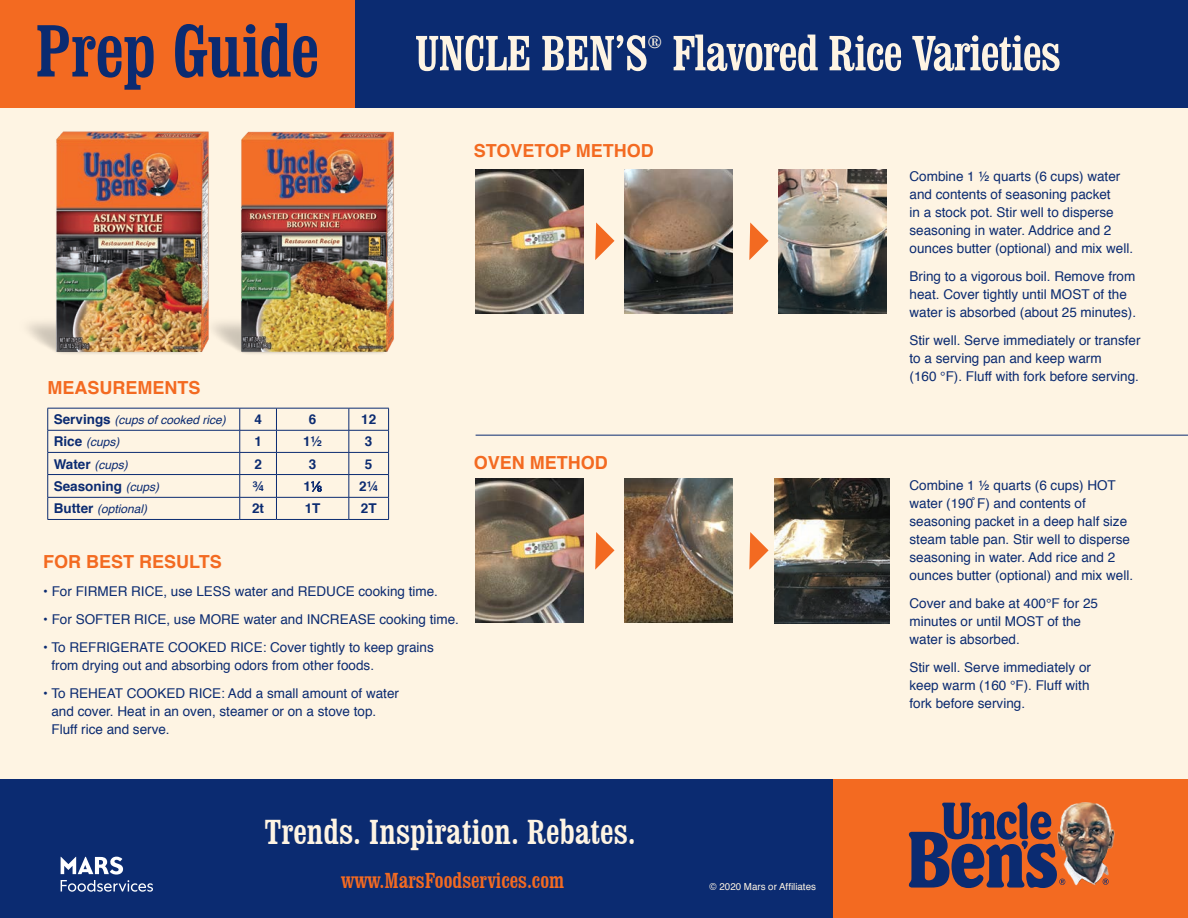
<style>
.page{position:relative;width:1188px;height:918px;background:#fff}
.page>*{position:absolute;margin:0;border:0;box-sizing:border-box;transform-origin:0 0}
.t1{font:condensed 75.9px "Clarendon BT";letter-spacing:-.015em;color:#0b2b71}
.t2{font:condensed 50.85px "Clarendon BT";letter-spacing:-.02em;color:#fef4e3}
.t3{font:condensed 36px "Clarendon BT";color:#fef4e3}
.t4{font:condensed 22.5px "Clarendon BT";color:#f36a21}
.t5{font:700 18px "Helvetica";color:#f36a21}
.t6{font:condensed 18px "Clarendon BT";color:#fef4e3}
.t7{font:13.5px/18px "Helvetica";color:#0b2b71}
.t8{font:700 13.5px "Helvetica";color:#0b2b71}
.t9{font:italic 12px "Helvetica";color:#0b2b71}
.t10{font:9.75px "Helvetica";color:#fef4e3}
.s1{font-weight:700;font-style:normal;font-size:13.5px}
.s2{font-weight:400;font-style:italic;font-size:12px}
.s3{font-family:"Gotham";font-weight:300}
</style>
<div class="page">
<div style="left:0;top:100px;width:1188px;height:698px;background:#fef4e3"></div>
<div style="left:0;top:0;width:1188px;height:107px;background:#0b2b71"></div>
<div style="left:0;top:780px;width:1188px;height:138px;background:#0b2b71"></div>
<div style="left:833px;top:780px;width:355px;height:138px;background:#f36a21"></div>
<img style="left:1065px;top:802px;width:50px;height:84px">
<svg style="left:1103px;top:879px;width:6px;height:6px"></svg>
<svg style="left:908px;top:802px;width:157px;height:86px"></svg>
<svg style="left:61px;top:857px;width:92px;height:35px"></svg>
<div style="left:0;top:0;width:355px;height:107px;background:#f36a21"></div>
<img style="left:476px;top:169px;width:107px;height:144px">
<img style="left:625px;top:169px;width:107px;height:144px">
<img style="left:779px;top:169px;width:108px;height:144px">
<img style="left:476px;top:479px;width:107px;height:144px">
<img style="left:625px;top:479px;width:107px;height:144px">
<img style="left:775px;top:478px;width:114px;height:146px">
<hr style="left:48px;top:408px;width:192px;height:1px;background:#0b2b71">
<hr style="left:240px;top:408px;width:36px;height:1px;background:#0b2b71">
<hr style="left:276px;top:408px;width:73px;height:1px;background:#0b2b71">
<hr style="left:349px;top:408px;width:40px;height:1px;background:#0b2b71">
<hr style="left:48px;top:430px;width:192px;height:1px;background:#0b2b71">
<hr style="left:240px;top:430px;width:36px;height:1px;background:#0b2b71">
<hr style="left:276px;top:430px;width:73px;height:1px;background:#0b2b71">
<hr style="left:349px;top:430px;width:40px;height:1px;background:#0b2b71">
<hr style="left:48px;top:452px;width:192px;height:1px;background:#0b2b71">
<hr style="left:240px;top:452px;width:36px;height:1px;background:#0b2b71">
<hr style="left:276px;top:452px;width:73px;height:1px;background:#0b2b71">
<hr style="left:349px;top:452px;width:40px;height:1px;background:#0b2b71">
<hr style="left:48px;top:474px;width:192px;height:1px;background:#0b2b71">
<hr style="left:240px;top:474px;width:36px;height:1px;background:#0b2b71">
<hr style="left:276px;top:474px;width:73px;height:1px;background:#0b2b71">
<hr style="left:349px;top:474px;width:40px;height:1px;background:#0b2b71">
<hr style="left:48px;top:497px;width:192px;height:1px;background:#0b2b71">
<svg style="left:47px;top:408px;width:1px;height:111px"></svg>
<hr style="left:240px;top:497px;width:36px;height:1px;background:#0b2b71">
<svg style="left:240px;top:408px;width:1px;height:111px"></svg>
<hr style="left:276px;top:497px;width:73px;height:1px;background:#0b2b71">
<svg style="left:276px;top:408px;width:1px;height:111px"></svg>
<hr style="left:349px;top:497px;width:40px;height:1px;background:#0b2b71">
<svg style="left:349px;top:408px;width:1px;height:111px"></svg>
<svg style="left:388px;top:408px;width:1px;height:111px"></svg>
<hr style="left:48px;top:519px;width:192px;height:1px;background:#0b2b71">
<hr style="left:240px;top:519px;width:36px;height:1px;background:#0b2b71">
<hr style="left:276px;top:519px;width:73px;height:1px;background:#0b2b71">
<hr style="left:349px;top:519px;width:40px;height:1px;background:#0b2b71">
<svg style="left:595px;top:222px;width:20px;height:38px"></svg>
<svg style="left:749px;top:222px;width:20px;height:38px"></svg>
<svg style="left:595px;top:532px;width:20px;height:38px"></svg>
<svg style="left:749px;top:532px;width:20px;height:38px"></svg>
<hr style="left:476px;top:435px;width:712px;height:1px;background:#0b2b71">
<img style="left:28px;top:131px;width:169px;height:223px">
<img style="left:57px;top:143px;width:140px;height:208px">
<img style="left:197px;top:131px;width:197px;height:223px">
<img style="left:242px;top:144px;width:145px;height:207px">
<p class="t1" style="left:35px;top:4px;width:286px">Prep Guide</p>
<p class="t5" style="left:48px;top:373px;width:154px">MEASUREMENTS</p>
<p class="t2" style="left:415px;top:22px;width:235px">UNCLE BEN’S</p>
<p class="t6" style="left:647px;top:30px;width:16px">®</p>
<p class="t2" style="left:672px;top:22px;width:390px">Flavored Rice Varieties</p>
<p class="t5" style="left:474px;top:136px;width:182px">STOVETOP METHOD</p>
<p class="t7" style="left:910px;top:168px;width:225px">Combine 1 ½ quarts (6 cups) water and contents of seasoning packet<br>in a stock pot. Stir well to disperse seasoning in water. Addrice and 2 ounces butter (optional) and mix well.</p>
<p class="t7" style="left:910px;top:268px;width:228px">Bring to a vigorous boil. Remove from heat. Cover tightly until MOST of the water is absorbed (about 25 minutes).</p>
<p class="t7" style="left:910px;top:332px;width:233px">Stir well. Serve immediately or transfer to a serving pan and keep warm<br>(160 °F). Fluff with fork before serving.</p>
<p class="t9" style="left:54px;top:411px;width:174px"><span class="s1">Servings</span> (cups of cooked rice)</p>
<p class="t8" style="left:254px;top:409px;width:9px">4</p>
<p class="t8" style="left:309px;top:409px;width:9px">6</p>
<p class="t8" style="left:361px;top:409px;width:17px">12</p>
<p class="t9" style="left:54px;top:433px;width:67px"><span class="s1">Rice</span> (cups)</p>
<p class="t8" style="left:254px;top:431px;width:9px">1</p>
<p class="t8" style="left:303px;top:431px;width:20px">1½</p>
<p class="t8" style="left:365px;top:431px;width:9px">3</p>
<p class="t9" style="left:54px;top:455px;width:76px"><span class="s1">Water</span> (cups)</p>
<p class="t8" style="left:254px;top:453px;width:9px">2</p>
<p class="t8" style="left:309px;top:453px;width:9px">3</p>
<p class="t8" style="left:365px;top:453px;width:9px">5</p>
<p class="t8" style="left:54px;top:475px;width:107px">Seasoning <span class="s2">(cups)</span></p>
<p class="t8" style="left:252px;top:475px;width:13px">¾</p>
<p class="t8" style="left:303px;top:476px;width:20px">1<span class="s3">⅛</span></p>
<p class="t8" style="left:359px;top:475px;width:20px">2¼</p>
<p class="t9" style="left:54px;top:500px;width:95px"><span class="s1">Butter</span> (optional)</p>
<p class="t8" style="left:252px;top:498px;width:14px">2t</p>
<p class="t8" style="left:305px;top:498px;width:17px">1T</p>
<p class="t8" style="left:361px;top:498px;width:17px">2T</p>
<p class="t5" style="left:43px;top:547px;width:180px">FOR BEST RESULTS</p>
<p class="t7" style="left:43px;top:582px;width:396px">• For FIRMER RICE, use LESS water and REDUCE cooking time.</p>
<p class="t7" style="left:43px;top:610px;width:417px">• For SOFTER RICE, use MORE water and INCREASE cooking time.</p>
<p class="t7" style="left:51px;top:638px;width:384px;text-indent:-8px">• To REFRIGERATE COOKED RICE: Cover tightly to keep grains from drying out and absorbing odors from other foods.</p>
<p class="t7" style="left:51px;top:684px;width:349px;text-indent:-8px">• To REHEAT COOKED RICE: Add a small amount of water and cover. Heat in an oven, steamer or on a stove top.<br>Fluff rice and serve.</p>
<p class="t5" style="left:474px;top:448px;width:136px">OVEN METHOD</p>
<p class="t3" style="left:265px;top:809px;width:373px">Trends. Inspiration. Rebates.</p>
<p class="t4" style="left:341px;top:867px;width:225px">www.MarsFoodservices.com</p>
<p class="t10" style="left:710px;top:879px;width:108px">© 2020 Mars or Affiliates</p>
<p class="t7" style="left:910px;top:477px;width:225px">Combine 1 ½ quarts (6 cups) HOT water (190 ̊F) and contents of seasoning packet in a deep half size steam table pan. Stir well to disperse seasoning in water. Add rice and 2 ounces butter (optional) and mix well.</p>
<p class="t7" style="left:910px;top:595px;width:190px">Cover and bake at 400°F for 25 minutes or until MOST of the water is absorbed.</p>
<p class="t7" style="left:910px;top:659px;width:183px;text-align:justify">Stir well. Serve immediately or keep warm (160 °F). Fluff with fork before serving.</p>
</div>
